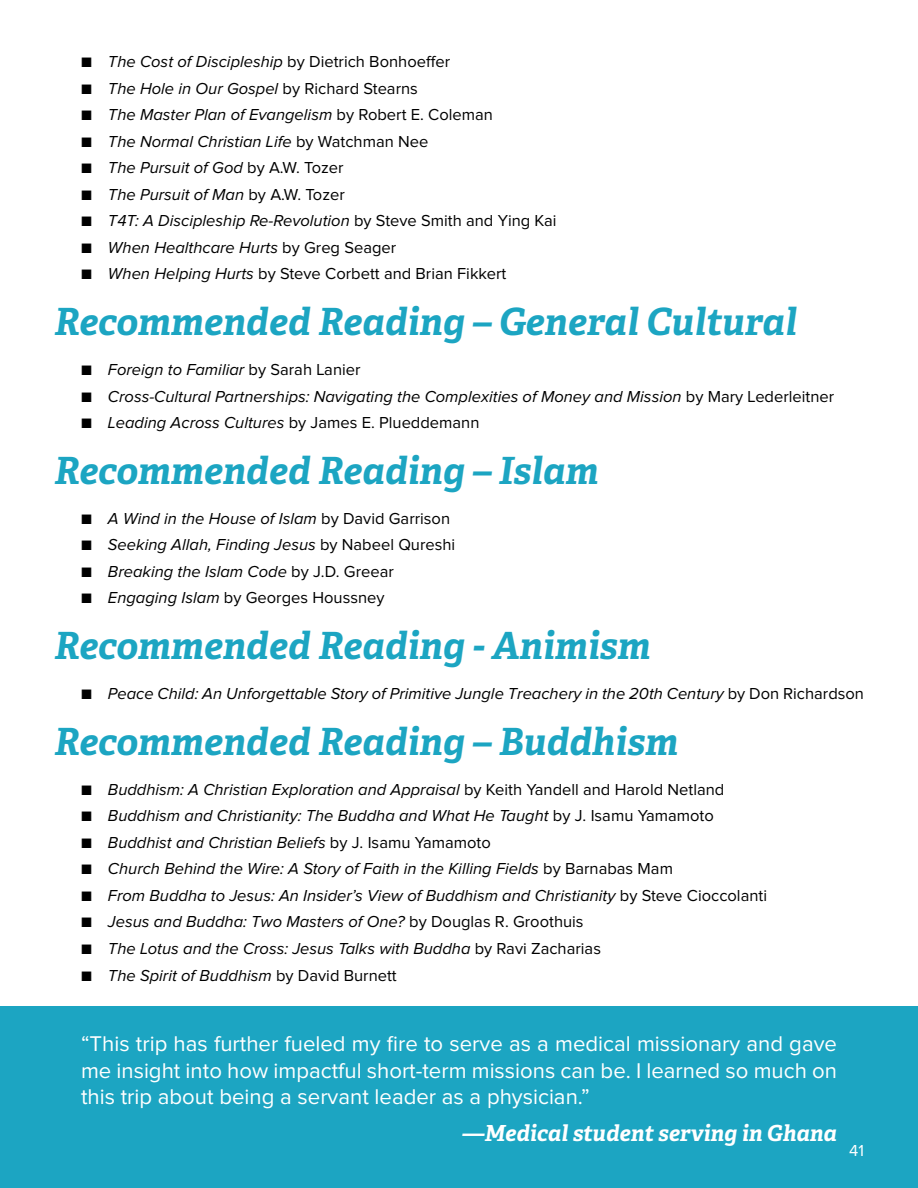
<style>
.page{position:relative;width:918px;height:1188px;background:#fff}
.page>*{position:absolute;margin:0;border:0;box-sizing:border-box;transform-origin:0 0}
.t1{font:italic 700 37.5px "Adelle Basic";color:#1ca5c2}
.t2{font:22.2px/26.5px "Proxima Nova";color:#fff;text-align:justify}
.t3{font:italic 700 22.2px "Adelle Basic";color:#fff}
.t4{font:italic 16.5px "Proxima Nova";color:#000}
.t5{font:16.5px "Proxima Nova";color:#000}
.t6{font:16.5px "Proxima Nova";color:#fff}
.s1{font-style:italic}
.s2{font-style:normal}
</style>
<div class="page">
<div style="left:0;top:1007px;width:918px;height:181px;background:#1ca5c2"></div>
<p class="t5" style="left:81px;top:54px;width:371px">■ <span class="s1">The Cost of Discipleship</span> by Dietrich Bonhoeffer</p>
<p class="t4" style="left:81px;top:81px;width:338px"><span class="s2">■</span> The Hole in Our Gospel <span class="s2">by Richard Stearns</span></p>
<p class="t4" style="left:81px;top:107px;width:414px"><span class="s2">■</span> The Master Plan of Evangelism <span class="s2">by Robert E. Coleman</span></p>
<p class="t4" style="left:81px;top:134px;width:349px"><span class="s2">■</span> The Normal Christian Life <span class="s2">by Watchman Nee</span></p>
<p class="t4" style="left:81px;top:160px;width:264px"><span class="s2">■</span> The Pursuit of God <span class="s2">by A.W. Tozer</span></p>
<p class="t4" style="left:81px;top:187px;width:265px"><span class="s2">■</span> The Pursuit of Man <span class="s2">by A.W. Tozer</span></p>
<p class="t4" style="left:81px;top:213px;width:477px"><span class="s2">■</span> T4T: A Discipleship Re-Revolution <span class="s2">by Steve Smith and Ying Kai</span></p>
<p class="t4" style="left:81px;top:240px;width:317px"><span class="s2">■</span> When Healthcare Hurts <span class="s2">by Greg Seager</span></p>
<p class="t5" style="left:81px;top:266px;width:427px">■ <span class="s1">When Helping Hurts</span> by Steve Corbett and Brian Fikkert</p>
<h1 class="t1" style="left:54px;top:298px;width:744px">Recommended Reading – General Cultural</h1>
<p class="t4" style="left:81px;top:362px;width:281px"><span class="s2">■</span> Foreign to Familiar <span class="s2">by Sarah Lanier</span></p>
<p class="t4" style="left:81px;top:389px;width:755px"><span class="s2">■</span> Cross-Cultural Partnerships: Navigating the Complexities of Money and Mission <span class="s2">by Mary Lederleitner</span></p>
<p class="t5" style="left:81px;top:415px;width:400px">■ <span class="s1">Leading Across Cultures</span> by James E. Plueddemann</p>
<h1 class="t1" style="left:54px;top:447px;width:546px">Recommended Reading – Islam</h1>
<p class="t4" style="left:81px;top:511px;width:371px"><span class="s2">■</span> A Wind in the House of Islam <span class="s2">by David Garrison</span></p>
<p class="t4" style="left:81px;top:537px;width:376px"><span class="s2">■</span> Seeking Allah, Finding Jesus <span class="s2">by Nabeel Qureshi</span></p>
<p class="t4" style="left:81px;top:564px;width:314px"><span class="s2">■</span> Breaking the Islam Code <span class="s2">by J.D. Greear</span></p>
<p class="t5" style="left:81px;top:590px;width:305px">■ <span class="s1">Engaging Islam</span> by Georges Houssney</p>
<h1 class="t1" style="left:54px;top:622px;width:598px">Recommended Reading - Animism</h1>
<p class="t4" style="left:81px;top:686px;width:785px"><span class="s2">■</span> Peace Child: An Unforgettable Story of Primitive Jungle Treachery in the 20th Century <span class="s2">by Don Richardson</span></p>
<h1 class="t1" style="left:54px;top:718px;width:625px">Recommended Reading – Buddhism</h1>
<p class="t4" style="left:81px;top:782px;width:645px"><span class="s2">■</span> Buddhism: A Christian Exploration and Appraisal <span class="s2">by Keith Yandell and Harold Netland</span></p>
<p class="t4" style="left:81px;top:808px;width:634px"><span class="s2">■</span> Buddhism and Christianity: The Buddha and What He Taught <span class="s2">by J. Isamu Yamamoto</span></p>
<p class="t4" style="left:81px;top:835px;width:411px"><span class="s2">■</span> Buddhist and Christian Beliefs <span class="s2">by J. Isamu Yamamoto</span></p>
<p class="t4" style="left:81px;top:861px;width:593px"><span class="s2">■</span> Church Behind the Wire: A Story of Faith in the Killing Fields <span class="s2">by Barnabas Mam</span></p>
<p class="t4" style="left:81px;top:888px;width:688px"><span class="s2">■</span> From Buddha to Jesus: An Insider’s View of Buddhism and Christianity <span class="s2">by Steve Cioccolanti</span></p>
<p class="t4" style="left:81px;top:914px;width:504px"><span class="s2">■</span> Jesus and Buddha: Two Masters of One? <span class="s2">by Douglas R. Groothuis</span></p>
<p class="t4" style="left:81px;top:941px;width:522px"><span class="s2">■</span> The Lotus and the Cross: Jesus Talks with Buddha <span class="s2">by Ravi Zacharias</span></p>
<p class="t4" style="left:81px;top:968px;width:317px"><span class="s2">■</span> The Spirit of Buddhism <span class="s2">by David Burnett</span></p>
<h2 class="t2" style="left:81px;top:1031px;width:758px">“This trip has further fueled my fire to serve as a medical missionary and gave me insight into how impactful short-term missions can be. I learned so much on this trip about being a servant leader as a physician.”</h2>
<h2 class="t3" style="left:462px;top:1120px;width:376px">—Medical student serving in Ghana</h2>
<p class="t6" style="left:849px;top:1143px;width:16px">41</p>
</div>
